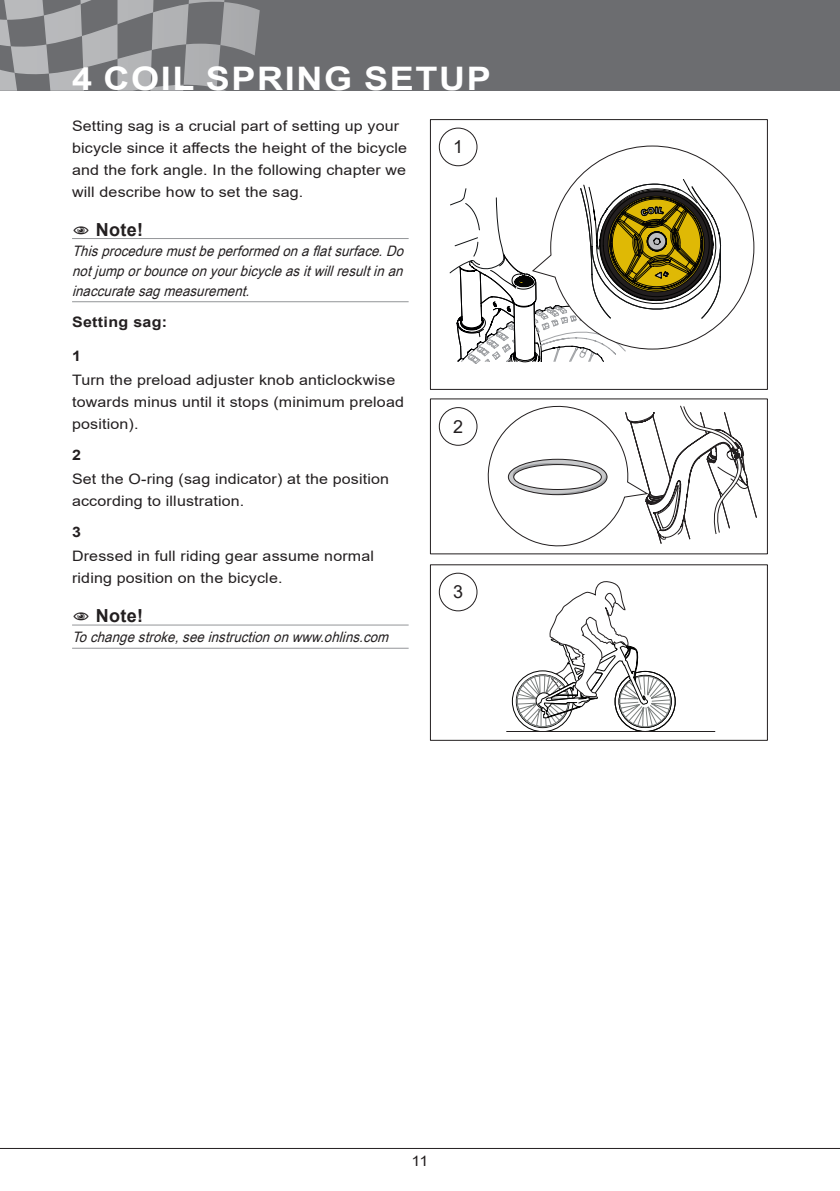
<style>
.page{position:relative;width:840px;height:1191px;background:#fff}
.page>*{position:absolute;margin:0;border:0;box-sizing:border-box;transform-origin:0 0}
.t1{font:700 32.4px "Arial";letter-spacing:.045em;color:#fff;scale:1.11 1}
.t2{font:700 18px "Arial";letter-spacing:.02em;color:#231f20}
.t3{font:18px "Arial";color:#231f20}
.t4{font:14.4px/22px "Arial";letter-spacing:.01em;color:#231f20;scale:1.11 1}
.t5{font:italic 14.4px/20px "Arial Narrow";color:#231f20;text-align:justify;scale:1.11 1}
.t6{font:700 14.4px "Arial";letter-spacing:.02em;color:#231f20;scale:1.11 1}
</style>
<div class="page">
<hr style="left:0;top:1148px;width:839px;height:1px;background:#231f20">
<div style="left:0;top:0;width:839px;height:91px;background:#6c6d70"></div>
<svg style="left:0;top:0;width:260px;height:91px"></svg>
<hr style="left:72px;top:238px;width:336px;height:1px;background:#939598">
<hr style="left:72px;top:301px;width:336px;height:1px;background:#939598">
<hr style="left:72px;top:624px;width:336px;height:1px;background:#939598">
<hr style="left:72px;top:648px;width:336px;height:1px;background:#939598">
<div style="left:429px;top:119px;width:338px;height:271px;border:1px solid #231f20"></div>
<div style="left:438px;top:128px;width:39px;height:38px;border:1px solid #231f20;border-radius:50%"></div>
<div style="left:438px;top:407px;width:39px;height:39px;border:1px solid #231f20;border-radius:50%"></div>
<svg style="left:487px;top:406px;width:269px;height:140px"></svg>
<svg style="left:600px;top:146px;width:153px;height:177px"></svg>
<svg style="left:449px;top:160px;width:272px;height:204px"></svg>
<div style="left:429px;top:564px;width:338px;height:177px;border:1px solid #231f20"></div>
<div style="left:438px;top:572px;width:39px;height:39px;border:1px solid #231f20;border-radius:50%"></div>
<svg style="left:511px;top:581px;width:165px;height:150px"></svg>
<h1 class="t1" style="left:72px;top:56px;width:378px">4 COIL SPRING SETUP</h1>
<p class="t4" style="left:72px;top:115px;width:303px">Setting sag is a crucial part of setting up your bicycle since it affects the height of the bicycle and the fork angle. In the following chapter we will describe how to set the sag.</p>
<p class="t2" style="left:96px;top:217px;width:49px">Note!</p>
<p class="t5" style="left:72px;top:240px;width:304px">Thisproceduremustbeperformedonaflatsurface.Do notjumporbounceonyourbicycleasitwillresultinan inaccuratesagmeasurement.</p>
<p class="t6" style="left:72px;top:312px;width:87px">Setting sag:</p>
<p class="t6" style="left:72px;top:345px;width:10px">1</p>
<p class="t4" style="left:72px;top:368px;width:300px">Turn the preload adjuster knob anticlockwise towards minus until it stops (minimum preload position).</p>
<p class="t6" style="left:72px;top:445px;width:10px">2</p>
<p class="t4" style="left:72px;top:468px;width:287px">Set the O-ring (sag indicator) at the position according to illustration.</p>
<p class="t6" style="left:72px;top:522px;width:10px">3</p>
<p class="t4" style="left:72px;top:545px;width:273px">Dressed in full riding gear assume normal riding position on the bicycle.</p>
<p class="t2" style="left:96px;top:603px;width:49px">Note!</p>
<p class="t5" style="left:72px;top:626px;width:291px">Tochangestroke,seeinstructiononwww.ohlins.com</p>
<p class="t3" style="left:453px;top:134px;width:12px">1</p>
<p class="t3" style="left:453px;top:414px;width:12px">2</p>
<p class="t3" style="left:453px;top:579px;width:12px">3</p>
<p class="t4" style="left:411px;top:1149px;width:17px">11</p>
</div>
